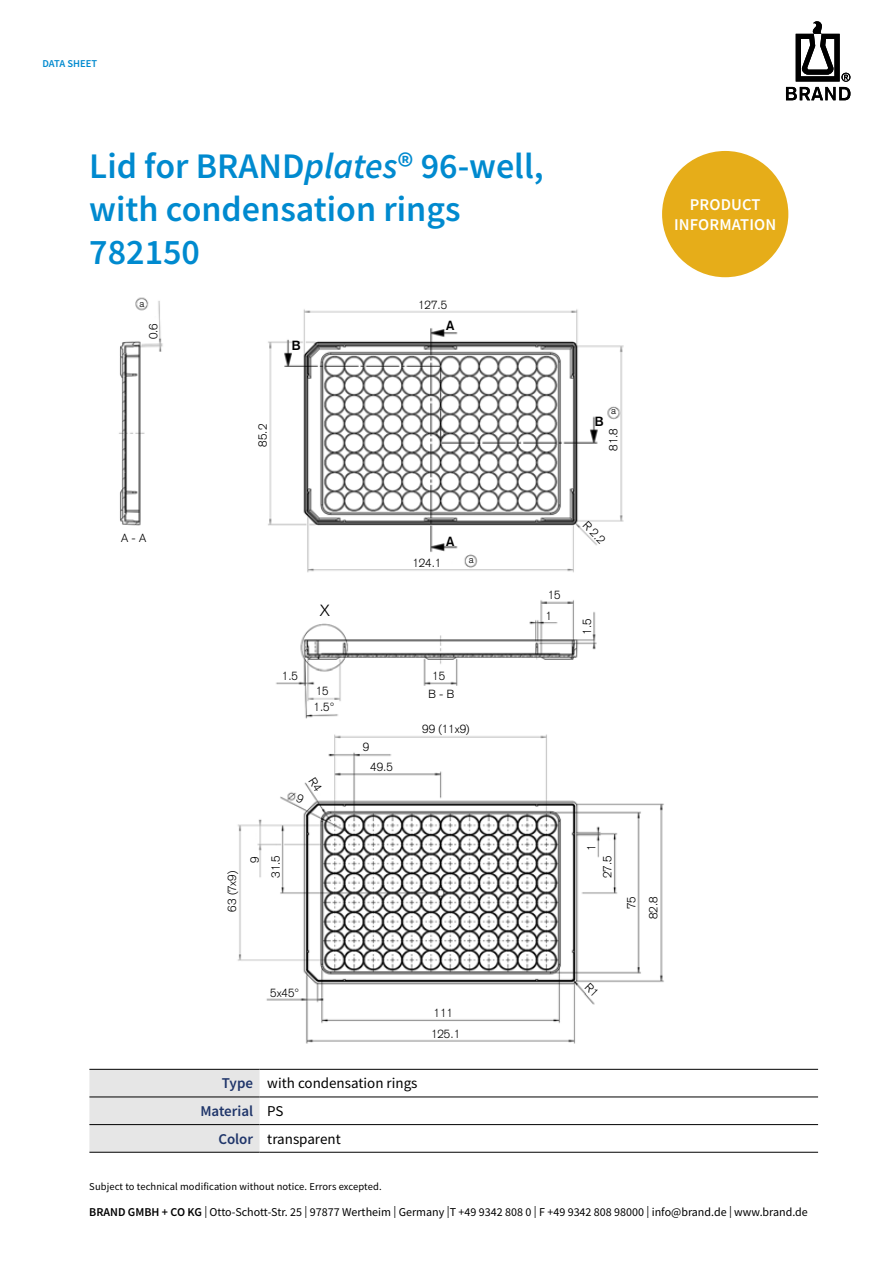
<style>
.page{position:relative;width:893px;height:1263px;background:#fff}
.page>*{position:absolute;margin:0;border:0;box-sizing:border-box;transform-origin:0 0}
.t1{font:600 36px/43.2px "Source Sans Pro";color:#008acf}
.t2{font:600 16.5px/19.8px "Source Sans Pro";letter-spacing:.01em;color:#fff;text-align:center}
.t3{font:300 15.9px "Akzidenz Grotesk";color:#000}
.t4{font:15px "Source Sans Pro";color:#000}
.t5{font:600 15px "Source Sans Pro";color:#1f356a}
.t6{font:700 13.05px "Akzidenz Grotesk";color:#000}
.t7{font:12px "Source Sans Pro";color:#000}
.t8{font:300 11.55px/20.9px "Akzidenz Grotesk";color:#000}
.t9{font:10.5px "Source Sans Pro";letter-spacing:.01em;color:#000}
.t10{font:600 10.5px "Source Sans Pro";color:#008acf}
.t11{font:300 10.2px "Akzidenz Grotesk";color:#000}
.s1{font-style:italic}
.s2{font-weight:600;color:#1f356a}
.s3{font-weight:400;color:#000}
.s4{font-weight:600}
</style>
<div class="page">
<svg style="left:786px;top:21px;width:64px;height:79px"></svg>
<img style="left:119px;top:297px;width:545px;height:747px">
<div style="left:662px;top:151px;width:126px;height:126px;background:#e6ad19;border-radius:50%"></div>
<div style="left:89px;top:1070px;width:171px;height:82px;background:#e6e6e6"></div>
<hr style="left:89px;top:1069px;width:170px;height:1px;background:#000">
<hr style="left:259px;top:1069px;width:559px;height:1px;background:#000">
<hr style="left:89px;top:1097px;width:170px;height:1px;background:#000">
<hr style="left:259px;top:1097px;width:559px;height:1px;background:#000">
<hr style="left:89px;top:1124px;width:170px;height:1px;background:#000">
<hr style="left:259px;top:1124px;width:559px;height:1px;background:#000">
<hr style="left:89px;top:1152px;width:170px;height:1px;background:#000">
<hr style="left:259px;top:1152px;width:559px;height:1px;background:#000">
<svg style="left:296px;top:777px;width:26px;height:27px"></svg>
<svg style="left:585px;top:982px;width:13px;height:13px"></svg>
<p class="t10" style="left:43px;top:57px;width:56px">DATA SHEET</p>
<h1 class="t1" style="left:89px;top:144px;width:456px">Lid for BRAND<span class="s1">plates</span>® 96-well, with condensation rings<br>782150</h1>
<p class="t11" style="left:140px;top:298px;width:6px">a</p>
<p class="t8" style="left:143px;top:339px;width:18px;rotate:-90deg">0.6</p>
<p class="t8" style="left:121px;top:527px;width:26px">A - A</p>
<p class="t6" style="left:292px;top:337px;width:10px">B</p>
<p class="t8" style="left:418px;top:295px;width:31px">127.5</p>
<p class="t6" style="left:446px;top:318px;width:10px">A</p>
<p class="t11" style="left:611px;top:405px;width:6px">a</p>
<p class="t6" style="left:595px;top:414px;width:10px">B</p>
<p class="t8" style="left:252px;top:446px;width:24px;rotate:-90deg">85.2</p>
<p class="t8" style="left:603px;top:451px;width:24px;rotate:-90deg">81.8</p>
<h3 class="t3" style="left:320px;top:601px;width:12px">X</h3>
<p class="t8" style="left:282px;top:665px;width:18px">1.5</p>
<p class="t8" style="left:316px;top:681px;width:14px">15</p>
<p class="t8" style="left:314px;top:697px;width:22px">1.5°</p>
<p class="t6" style="left:446px;top:533px;width:10px">A</p>
<p class="t8" style="left:412px;top:552px;width:31px">124.1</p>
<p class="t11" style="left:469px;top:554px;width:6px">a</p>
<p class="t8" style="left:363px;top:737px;width:8px">9</p>
<p class="t8" style="left:370px;top:757px;width:24px">49.5</p>
<p class="t8" style="left:432px;top:666px;width:14px">15</p>
<p class="t8" style="left:428px;top:683px;width:27px">B - B</p>
<p class="t8" style="left:422px;top:719px;width:49px">99 (11x9)</p>
<p class="t8" style="left:546px;top:584px;width:16px">15<br>1</p>
<p class="t8" style="left:592px;top:516px;width:28px;rotate:46deg">R 2.2</p>
<p class="t8" style="left:577px;top:635px;width:18px;rotate:-90deg">1.5</p>
<h2 class="t2" style="left:674px;top:195px;width:104px">PRODUCT<br>INFORMATION</h2>
<p class="t8" style="left:222px;top:911px;width:42px;rotate:-90deg">63 (7x9)</p>
<p class="t8" style="left:244px;top:863px;width:8px;rotate:-90deg">9</p>
<p class="t8" style="left:265px;top:878px;width:24px;rotate:-90deg">31.5</p>
<p class="t8" style="left:270px;top:982px;width:30px">5x45°</p>
<p class="t8" style="left:431px;top:1002px;width:31px">111<br>125.1</p>
<p class="t4" style="left:222px;top:1074px;width:197px"><span class="s2">Type</span> with condensation rings</p>
<p class="t5" style="left:200px;top:1101px;width:85px">Material <span class="s3">PS</span></p>
<p class="t4" style="left:218px;top:1129px;width:124px"><span class="s2">Color</span> transparent</p>
<p class="t9" style="left:89px;top:1180px;width:294px">Subject to technical modification without notice. Errors excepted.</p>
<p class="t8" style="left:581px;top:851px;width:8px;rotate:-90deg">1</p>
<p class="t8" style="left:597px;top:878px;width:24px;rotate:-90deg">27.5</p>
<p class="t8" style="left:620px;top:919px;width:24px;line-height:22px;text-align:right;rotate:-90deg">75<br>82.8</p>
<p class="t7" style="left:89px;top:1204px;width:720px"><span class="s4">BRAND GMBH + CO KG</span> | Otto-Schott-Str. 25 | 97877 Wertheim | Germany |T +49 9342 808 0 | F +49 9342 808 98000 | info@brand.de | www.brand.de</p>
</div>
